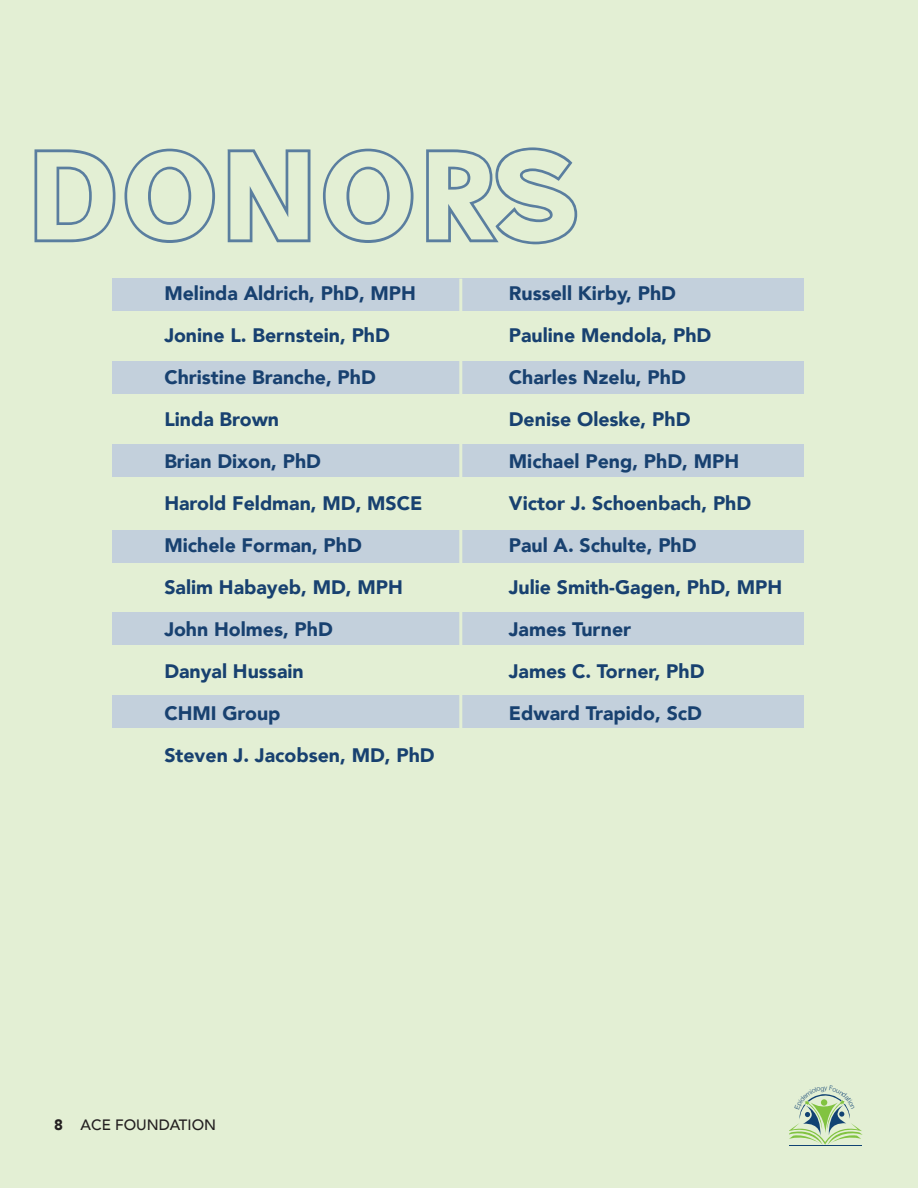
<style>
.page{position:relative;width:918px;height:1188px;background:#e3efd4}
.page>*{position:absolute;margin:0;border:0;box-sizing:border-box;transform-origin:0 0}
.t1{font:700 150px "Electric Dreams Outline";color:#5a7e9f}
.t2{font:900 19.5px "Avenir";color:#184170}
.t3{font:500 15px "Avenir";color:#231f20}
.s1{font-weight:900}
</style>
<div class="page">
<div style="left:112px;top:279px;width:692px;height:32px;background:#c3d0dc"></div>
<div style="left:112px;top:362px;width:692px;height:32px;background:#c3d0dc"></div>
<div style="left:112px;top:444px;width:692px;height:33px;background:#c3d0dc"></div>
<div style="left:112px;top:530px;width:692px;height:33px;background:#c3d0dc"></div>
<div style="left:112px;top:613px;width:692px;height:32px;background:#c3d0dc"></div>
<div style="left:112px;top:695px;width:692px;height:33px;background:#c3d0dc"></div>
<hr style="left:459px;top:279px;width:3px;height:559px;background:#e3efd4">
<svg style="left:789px;top:1094px;width:74px;height:51px"></svg>
<p class="t1" style="left:27px;top:114px;width:553px">DONORS</p>
<p class="t2" style="left:164px;top:276px;width:253px">Melinda Aldrich, PhD, MPH</p>
<p class="t2" style="left:164px;top:318px;width:227px">Jonine L. Bernstein, PhD</p>
<p class="t2" style="left:164px;top:360px;width:213px">Christine Branche, PhD</p>
<p class="t2" style="left:164px;top:402px;width:116px">Linda Brown</p>
<p class="t2" style="left:164px;top:444px;width:158px">Brian Dixon, PhD</p>
<p class="t2" style="left:164px;top:486px;width:260px">Harold Feldman, MD, MSCE</p>
<p class="t2" style="left:164px;top:528px;width:199px">Michele Forman, PhD</p>
<p class="t2" style="left:164px;top:570px;width:240px">Salim Habayeb, MD, MPH</p>
<p class="t2" style="left:164px;top:612px;width:170px">John Holmes, PhD</p>
<p class="t2" style="left:164px;top:654px;width:141px">Danyal Hussain</p>
<p class="t2" style="left:164px;top:696px;width:118px">CHMI Group</p>
<p class="t2" style="left:164px;top:738px;width:272px">Steven J. Jacobsen, MD, PhD</p>
<p class="t2" style="left:509px;top:276px;width:169px">Russell Kirby, PhD</p>
<p class="t2" style="left:509px;top:318px;width:204px">Pauline Mendola, PhD</p>
<p class="t2" style="left:509px;top:360px;width:178px">Charles Nzelu, PhD</p>
<p class="t2" style="left:509px;top:402px;width:183px">Denise Oleske, PhD</p>
<p class="t2" style="left:509px;top:444px;width:232px">Michael Peng, PhD, MPH</p>
<p class="t2" style="left:509px;top:486px;width:244px">Victor J. Schoenbach, PhD</p>
<p class="t2" style="left:509px;top:528px;width:189px">Paul A. Schulte, PhD</p>
<p class="t2" style="left:509px;top:570px;width:275px">Julie Smith-Gagen, PhD, MPH</p>
<p class="t2" style="left:509px;top:612px;width:124px">James Turner</p>
<p class="t2" style="left:509px;top:654px;width:197px">James C. Torner, PhD</p>
<p class="t2" style="left:509px;top:696px;width:195px">Edward Trapido, ScD</p>
<p class="t3" style="left:54px;top:1111px;width:164px"><span class="s1">8</span> ACE FOUNDATION</p>
</div>
